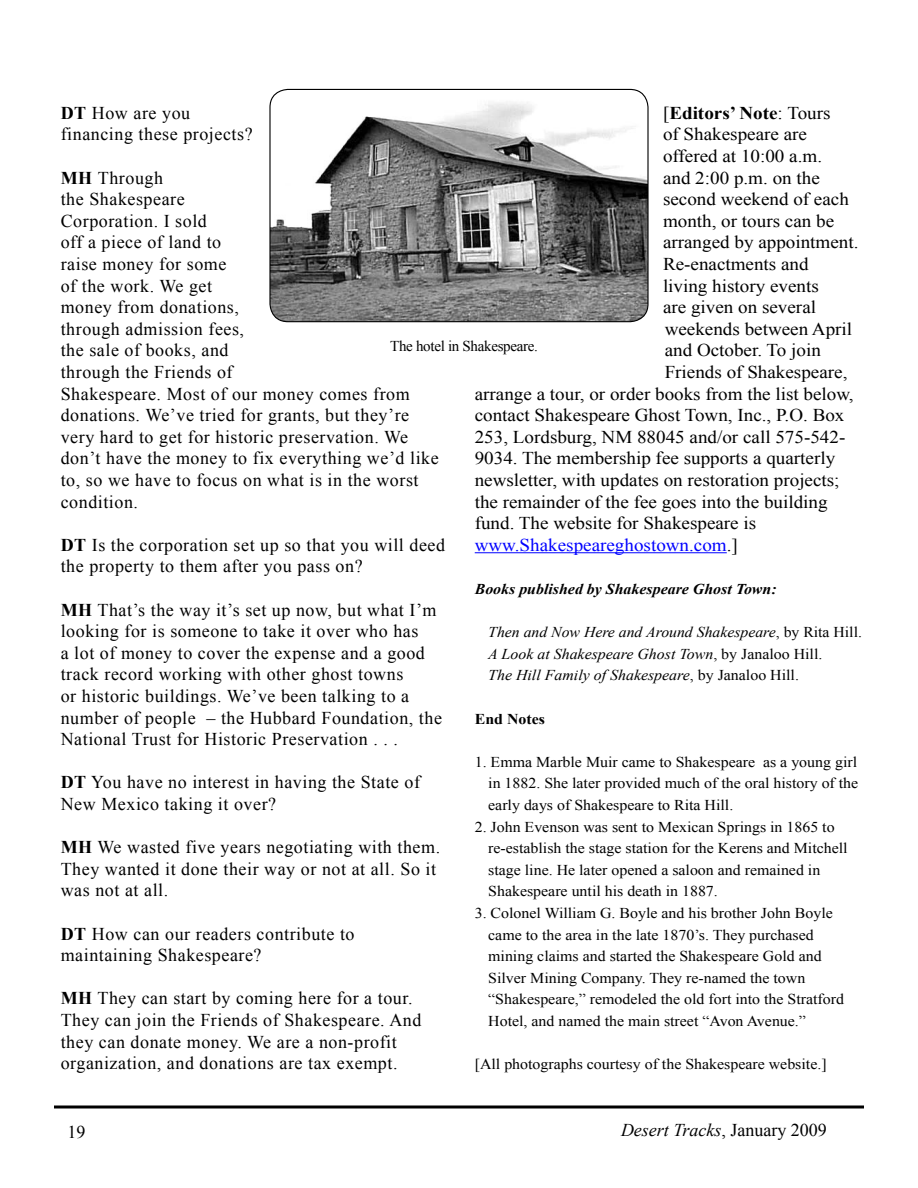
<style>
.page{position:relative;width:918px;height:1188px;background:#fff}
.page>*{position:absolute;margin:0;border:0;box-sizing:border-box;transform-origin:0 0}
.t1{font:18px/21.6px "Times New Roman";letter-spacing:.03em;color:#000}
.t2{font:18px "Times New Roman";color:#000;scale:1.06 1}
.t3{font:18px "Times New Roman";color:#00f;scale:1.06 1}
.t4{font:italic 18px "Times New Roman";color:#000}
.t5{font:700 18px "Times New Roman";color:#000;scale:1.06 1}
.t6{font:15px/21.6px "Times New Roman";color:#000;scale:1.06 1}
.t7{font:italic 15px "Times New Roman";color:#000;scale:1.06 1}
.t8{font:italic 15px "Times New Roman";color:#000;scale:1.05 1}
.t9{font:italic 700 15px "Times New Roman";color:#000;scale:1.06 1}
.t10{font:15px "Times New Roman";letter-spacing:-.02em;color:#000}
.t11{font:700 15px "Times New Roman";color:#000;scale:1.06 1}
.s1{font-weight:400}
.s2{color:#000}
.s3{font-style:normal}
.s4{font-weight:700}
</style>
<div class="page">
<hr style="left:54px;top:1106px;width:810px;height:2px;background:#000">
<hr style="left:475px;top:552px;width:252px;height:1px;background:#00f">
<svg style="left:269px;top:88px;width:380px;height:234px"></svg>
<p class="t5" style="left:663px;top:100px;width:160px"><span class="s1">[</span>Editors’ Note<span class="s1">: Tours</span></p>
<p class="t2" style="left:663px;top:122px;width:137px">of Shakespeare are</p>
<p class="t2" style="left:663px;top:144px;width:152px">offered at 10:00 a.m.</p>
<p class="t2" style="left:663px;top:165px;width:149px">and 2:00 p.m. on the</p>
<p class="t2" style="left:663px;top:187px;width:177px">second weekend of each</p>
<p class="t2" style="left:663px;top:209px;width:163px">month, or tours can be</p>
<p class="t2" style="left:663px;top:230px;width:186px">arranged by appointment.</p>
<p class="t2" style="left:663px;top:252px;width:139px">Re-enactments and</p>
<p class="t2" style="left:663px;top:273px;width:149px">living history events</p>
<p class="t2" style="left:663px;top:295px;width:146px">are given on several</p>
<p class="t2" style="left:665px;top:317px;width:178px">weekends between April</p>
<p class="t2" style="left:665px;top:338px;width:149px">and October. To join</p>
<p class="t2" style="left:665px;top:360px;width:174px">Friends of Shakespeare,</p>
<p class="t2" style="left:475px;top:381px;width:359px">arrange a tour, or order books from the list below,</p>
<p class="t2" style="left:475px;top:403px;width:350px">contact Shakespeare Ghost Town, Inc., P.O. Box</p>
<p class="t2" style="left:475px;top:425px;width:351px">253, Lordsburg, NM 88045 and/or call 575-542-</p>
<p class="t2" style="left:475px;top:446px;width:342px">9034. The membership fee supports a quarterly</p>
<p class="t2" style="left:475px;top:468px;width:346px">newsletter, with updates on restoration projects;</p>
<p class="t2" style="left:475px;top:489px;width:334px">the remainder of the fee goes into the building</p>
<p class="t2" style="left:475px;top:511px;width:267px">fund. The website for Shakespeare is</p>
<p class="t3" style="left:475px;top:533px;width:250px">www.Shakespeareghostown.com<span class="s2">.]</span></p>
<p class="t9" style="left:475px;top:579px;width:286px">Books published by Shakespeare Ghost Town:</p>
<p class="t8" style="left:488px;top:622px;width:357px">Then and Now Here and Around Shakespeare<span class="s3">, by Rita Hill.</span></p>
<p class="t7" style="left:488px;top:643px;width:317px">A Look at Shakespeare Ghost Town<span class="s3">, by Janaloo Hill.</span></p>
<p class="t7" style="left:488px;top:665px;width:295px">The Hill Family of Shakespeare<span class="s3">, by Janaloo Hill.</span></p>
<p class="t11" style="left:475px;top:708px;width:68px">End Notes</p>
<p class="t6" style="left:488px;top:751px;width:351px;text-align:justify;text-indent:-14px">1. Emma Marble Muir came to Shakespeare as a young girl in 1882. She later provided much of the oral history of the early days of Shakespeare to Rita Hill.</p>
<p class="t6" style="left:488px;top:816px;width:341px;text-indent:-14px">2. John Evenson was sent to Mexican Springs in 1865 to re-establish the stage station for the Kerens and Mitchell stage line. He later opened a saloon and remained in Shakespeare until his death in 1887.</p>
<p class="t6" style="left:488px;top:902px;width:337px;text-indent:-14px">3. Colonel William G. Boyle and his brother John Boyle came to the area in the late 1870’s. They purchased mining claims and started the Shakespeare Gold and Silver Mining Company. They re-named the town “Shakespeare,” remodeled the old fort into the Stratford Hotel, and named the main street “Avon Avenue.”</p>
<p class="t6" style="left:475px;top:1053px;width:333px">[All photographs courtesy of the Shakespeare website.]</p>
<p class="t1" style="left:61px;top:102px;width:193px"><span class="s4">DT</span> How are you financing these projects?</p>
<p class="t1" style="left:61px;top:167px;width:380px"><span class="s4">MH</span> Through<br>the Shakespeare<br>Corporation. I sold<br>off a piece of land to<br>raise money for some<br>of the work. We get<br>money from donations,<br>through admission fees,<br>the sale of books, and<br>through the Friends of<br>Shakespeare. Most of our money comes from donations. We’ve tried for grants, but they’re very hard to get for historic preservation. We don’t have the money to fix everything we’d like to, so we have to focus on what is in the worst condition.</p>
<p class="t1" style="left:61px;top:534px;width:386px"><span class="s4">DT</span> Is the corporation set up so that you will deed the property to them after you pass on?</p>
<p class="t1" style="left:61px;top:598px;width:383px"><span class="s4">MH</span> That’s the way it’s set up now, but what I’m looking for is someone to take it over who has<br>a lot of money to cover the expense and a good track record working with other ghost towns<br>or historic buildings. We’ve been talking to a number of people – the Hubbard Foundation, the National Trust for Historic Preservation . . .</p>
<p class="t1" style="left:61px;top:771px;width:361px"><span class="s4">DT</span> You have no interest in having the State of<br>New Mexico taking it over?</p>
<p class="t1" style="left:61px;top:836px;width:381px"><span class="s4">MH</span> We wasted five years negotiating with them.<br>They wanted it done their way or not at all. So it was not at all.</p>
<p class="t1" style="left:61px;top:922px;width:295px"><span class="s4">DT</span> How can our readers contribute to maintaining Shakespeare?</p>
<p class="t1" style="left:61px;top:987px;width:362px"><span class="s4">MH</span> They can start by coming here for a tour.<br>They can join the Friends of Shakespeare. And they can donate money. We are a non-profit organization, and donations are tax exempt.</p>
<p class="t10" style="left:390px;top:336px;width:149px">The hotel in Shakespeare.</p>
<p class="t1" style="left:68px;top:1121px;width:19px">19</p>
<p class="t4" style="left:621px;top:1117px;width:207px">Desert Tracks<span class="s3">, January 2009</span></p>
</div>
